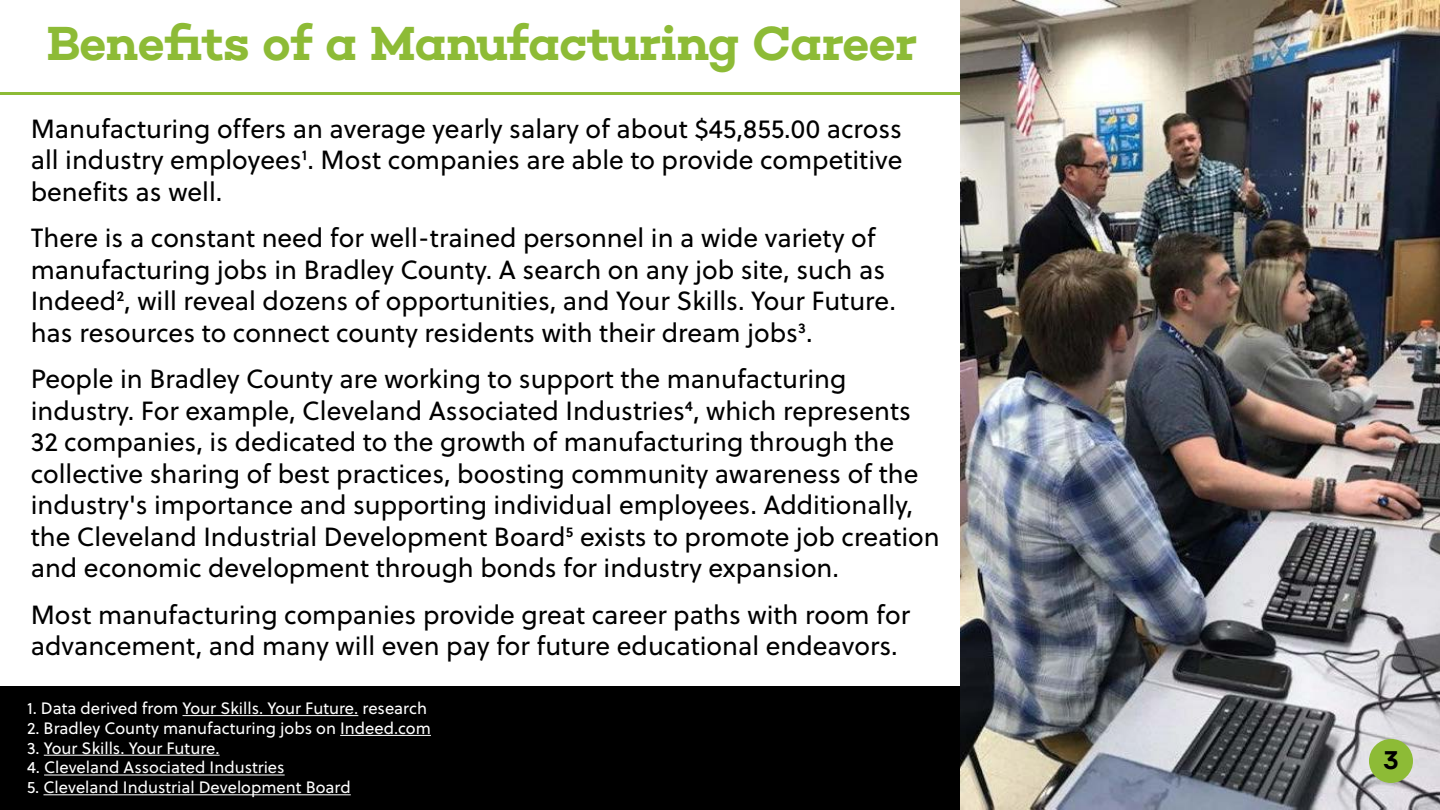
<style>
.page{position:relative;width:1440px;height:810px;background:#fff}
.page>*{position:absolute;margin:0;border:0;box-sizing:border-box;transform-origin:0 0}
.t1{font:600 48.75px "Choplin";letter-spacing:-.015em;color:#8dbb36}
.t2{font:26.25px/31.5px "Soleil";color:#000}
.t3{font:600 26.25px "Choplin";color:#000}
.t4{font:16.5px "Soleil";color:#fff}
</style>
<div class="page">
<div style="left:0;top:686px;width:960px;height:124px;background:#000"></div>
<hr style="left:0;top:92px;width:960px;height:3px;background:#8dbb36">
<hr style="left:183px;top:715px;width:175px;height:1px;background:#fff">
<hr style="left:340px;top:735px;width:91px;height:1px;background:#fff">
<hr style="left:44px;top:755px;width:176px;height:1px;background:#fff">
<hr style="left:44px;top:775px;width:241px;height:1px;background:#fff">
<hr style="left:43px;top:794px;width:308px;height:1px;background:#fff">
<img style="left:960px;top:0;width:480px;height:810px">
<div style="left:1369px;top:739px;width:44px;height:44px;background:#8dbb36;border-radius:50%"></div>
<h1 class="t1" style="left:46px;top:15px;width:872px">Benefits of a Manufacturing Career</h1>
<p class="t2" style="left:31px;top:112px;width:873px;text-align:justify">Manufacturing offers an average yearly salary of about $45,855.00 across all industry employees1. Most companies are able to provide competitive benefits as well.</p>
<p class="t2" style="left:31px;top:222px;width:867px">There is a constant need for well-trained personnel in a wide variety of manufacturing jobs in Bradley County. A search on any job site, such as Indeed2, will reveal dozens of opportunities, and Your Skills. Your Future. has resources to connect county residents with their dream jobs3.</p>
<p class="t2" style="left:31px;top:363px;width:911px">People in Bradley County are working to support the manufacturing industry. For example, Cleveland Associated Industries4, which represents 32 companies, is dedicated to the growth of manufacturing through the collective sharing of best practices, boosting community awareness of the industry's importance and supporting individual employees. Additionally, the Cleveland Industrial Development Board5 exists to promote job creation and economic development through bonds for industry expansion.</p>
<p class="t2" style="left:31px;top:598px;width:881px">Most manufacturing companies provide great career paths with room for advancement, and many will even pay for future educational endeavors.</p>
<p class="t4" style="left:27px;top:696px;width:402px">1. Data derived from Your Skills. Your Future. research</p>
<p class="t4" style="left:27px;top:716px;width:405px">2. Bradley County manufacturing jobs on Indeed.com</p>
<p class="t4" style="left:27px;top:736px;width:194px">3. Your Skills. Your Future.</p>
<p class="t4" style="left:27px;top:756px;width:259px">4. Cleveland Associated Industries</p>
<p class="t4" style="left:27px;top:775px;width:325px">5. Cleveland Industrial Development Board</p>
<p class="t3" style="left:1384px;top:744px;width:16px">3</p>
</div>
